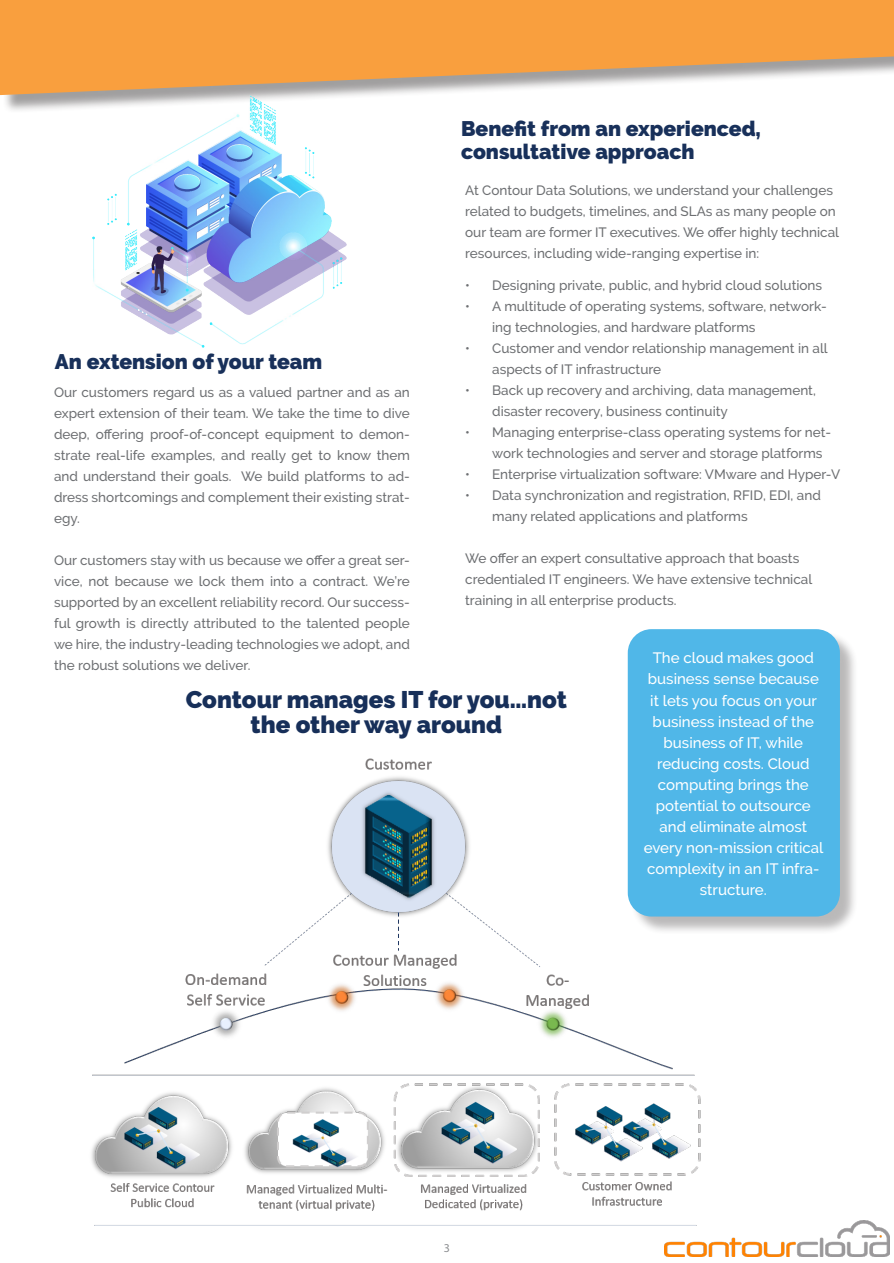
<style>
.page{position:relative;width:894px;height:1263px;background:#fff}
.page>*{position:absolute;margin:0;border:0;box-sizing:border-box;transform-origin:0 0}
.Paragraph_Style_2{font:900 24px/25.5px "Raleway";color:#172f59;text-align:center}
.Paragraph_Style_2-2{font:900 21px/22.5px "Raleway";color:#18305a}
.Paragraph_Style_1{font:500 15px/21px "Raleway";color:#fff;text-align:center}
.Paragraph_Style_1-2{font:500 13.5px/21px "Raleway";color:#6d6f72}
.t1{font:12px "Myriad Pro";color:#8d8f92}
</style>
<div class="page">
<div style="left:2px;top:2px;width:891px;height:111px;background:#231f20;opacity:.43"></div>
<svg style="left:0;top:0;width:893px;height:95px;fill:#f99f3e"></svg>
<img style="left:81px;top:96px;width:265px;height:251px">
<div style="left:629px;top:631px;width:229px;height:304px;background:#231f20;opacity:.31"></div>
<div style="left:627px;top:629px;width:212px;height:287px;background:#50b7e8;border-radius:24px"></div>
<img style="left:664px;top:1220px;width:225px;height:37px">
<img style="left:91px;top:748px;width:617px;height:477px">
<p class="Paragraph_Style_2-2" style="left:461px;top:118px;width:301px">Benefit from an experienced, consultative approach</p>
<p class="Paragraph_Style_1-2" style="left:465px;top:180px;width:375px">At Contour Data Solutions, we understand your challenges related to budgets, timelines, and SLAs as many people on our team are former IT executives. We offer highly technical resources, including wide-ranging expertise in:</p>
<p class="Paragraph_Style_1-2" style="left:465px;top:274px;width:358px">• Designing private, public, and hybrid cloud solutions</p>
<p class="Paragraph_Style_1-2" style="left:492px;top:295px;width:336px;text-indent:-27px">• A multitude of operating systems, software, network&shy;ing technologies, and hardware platforms</p>
<p class="Paragraph_Style_1-2" style="left:492px;top:337px;width:337px;text-indent:-27px">• Customer and vendor relationship management in all aspects of IT infrastructure</p>
<p class="Paragraph_Style_1-2" style="left:492px;top:379px;width:325px;text-indent:-27px">• Back up recovery and archiving, data management, disaster recovery, business continuity</p>
<p class="Paragraph_Style_1-2" style="left:492px;top:421px;width:340px;text-indent:-27px">• Managing enterprise-class operating systems for net&shy;work technologies and server and storage platforms</p>
<p class="Paragraph_Style_1-2" style="left:465px;top:463px;width:376px">• Enterprise virtualization software: VMware and Hyper-V</p>
<p class="Paragraph_Style_1-2" style="left:492px;top:484px;width:330px;text-indent:-27px">• Data synchronization and registration, RFID, EDI, and many related applications and platforms</p>
<p class="Paragraph_Style_1-2" style="left:465px;top:547px;width:348px">We offer an expert consultative approach that boasts credentialed IT engineers. We have extensive technical training in all enterprise products.</p>
<p class="Paragraph_Style_2-2" style="left:55px;top:351px;width:269px">An extension of your team</p>
<p class="Paragraph_Style_1-2" style="left:54px;top:381px;width:357px;text-align:justify">Our customers regard us as a valued partner and as an expert extension of their team. We take the time to dive deep, offering proof-of-concept equipment to demon&shy;strate real-life examples, and really get to know them and understand their goals. We build platforms to ad&shy;dress shortcomings and complement their existing strat&shy;egy.</p>
<p class="Paragraph_Style_1-2" style="left:54px;top:549px;width:357px;text-align:justify">Our customers stay with us because we offer a great ser&shy;vice, not because we lock them into a contract. We’re supported by an excellent reliability record. Our success&shy;ful growth is directly attributed to the talented people we hire, the industry-leading technologies we adopt, and the robust solutions we deliver.</p>
<p class="Paragraph_Style_2" style="left:186px;top:686px;width:382px">Contour manages IT for you…not the other way around</p>
<p class="Paragraph_Style_1" style="left:643px;top:647px;width:181px">The cloud makes good business sense because it lets you focus on your business instead of the business of IT, while reducing costs. Cloud computing brings the potential to outsource and eliminate almost every non-mission critical complexity in an IT infra&shy;structure.</p>
<p class="t1" style="left:444px;top:1240px;width:8px">3</p>
</div>
